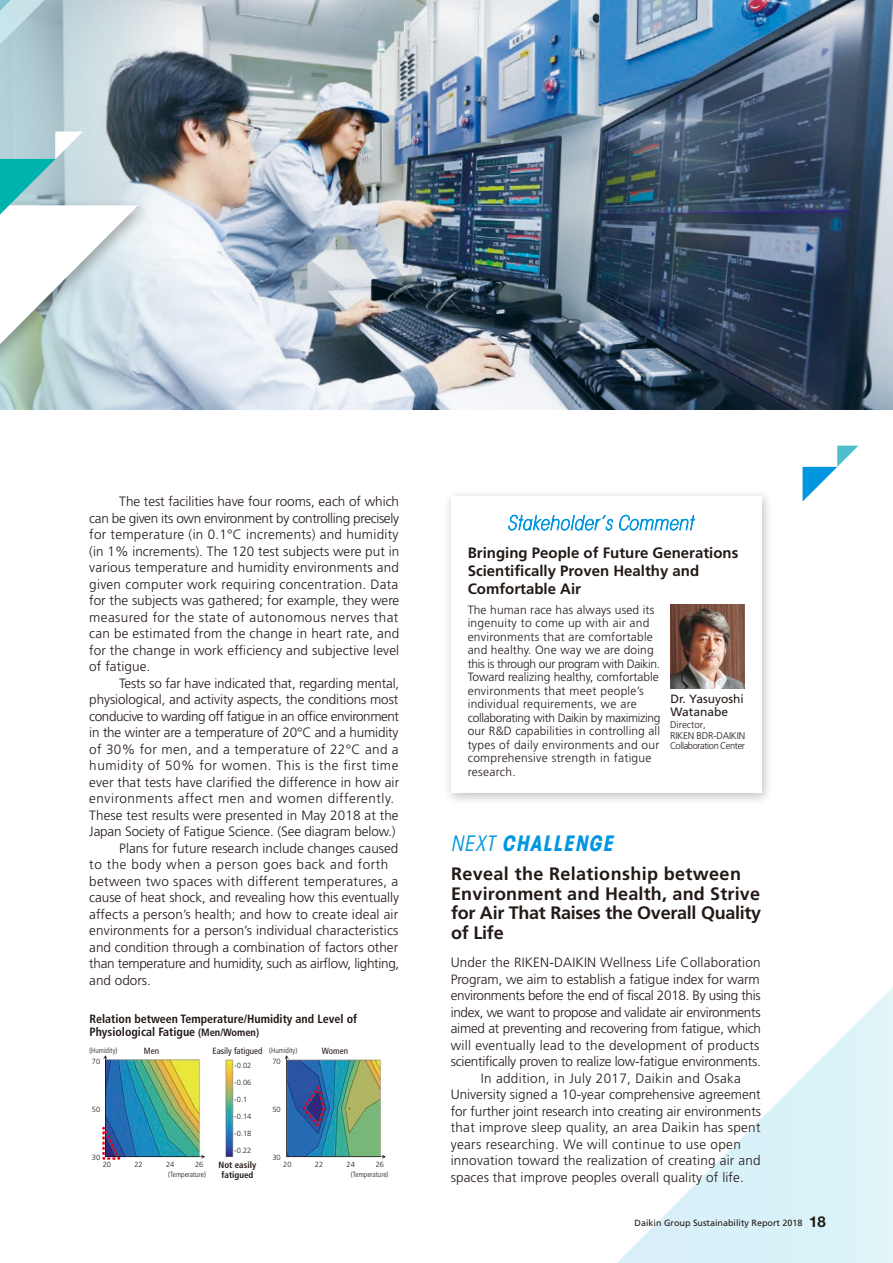
<style>
.page{position:relative;width:893px;height:1263px;background:#fff}
.page>*{position:absolute;margin:0;border:0;box-sizing:border-box;transform-origin:0 0}
.t1{font:italic 700 condensed 21px "ITC Avant Garde Std";letter-spacing:.05em;color:#0097e0}
.t2{font:700 18px/19.5px "Frutiger LT Std";letter-spacing:.01em;color:#231916}
.t3{font:700 15px/18px "Frutiger LT Std";color:#231916}
.t4{font:300 13.5px/16.5px "Frutiger LT Std";color:#231916;text-align:justify}
.t5{font:300 13.5px "Frutiger LT Std";letter-spacing:.025em;color:#231916}
.t6{font:300 13.5px "Frutiger LT Std";letter-spacing:.04em;color:#231916}
.t7{font:300 13.5px "Frutiger LT Std";letter-spacing:-.025em;color:#231916}
.t8{font:300 13.5px "Frutiger LT Std";letter-spacing:.02em;color:#231916}
.t9{font:300 13.5px "Frutiger LT Std";letter-spacing:-.02em;color:#231916}
.t10{font:300 13.5px "Frutiger LT Std";letter-spacing:-.03em;color:#231916}
.t11{font:300 12px/13.5px "Frutiger LT Std";letter-spacing:.01em;color:#231916}
.t12{font:700 condensed 12px/13.5px "Frutiger LT Std";color:#231916}
.t13{font:12px/13.5px "Frutiger LT Std";color:#231916}
.t14{font:300 9.75px/10.5px "Frutiger LT Std";letter-spacing:-.02em;color:#231916}
.t15{font:9px "Frutiger LT Std";color:#231916}
.t16{font:condensed 9px "Frutiger LT Std";color:#231916}
.t17{font:700 condensed 9px/10.2px "Frutiger LT Std";color:#231916;text-align:center}
.t18{font:300 7.5px "Frutiger LT Std";color:#231916}
.t19{font:300 condensed 7.5px "Frutiger LT Std";color:#231916}
.s1{font-size:10.5px}
.s2{font-weight:400}
.s3{font-family:"Helvetica Neue LT Std";font-weight:700;font-size:15px}
</style>
<div class="page">
<img style="left:102px;top:1055px;width:103px;height:105px">
<img style="left:285px;top:1055px;width:101px;height:103px">
<img style="left:184px;top:0;width:709px;height:410px">
<svg style="left:178px;top:0;width:6px;height:410px"></svg>
<svg style="left:0;top:0;width:178px;height:410px;background:#a3b3ba"></svg>
<svg style="left:0;top:0;width:45px;height:45px;background:#b4d1d8"></svg>
<svg style="left:617px;top:987px;width:276px;height:276px"></svg>
<img style="left:670px;top:604px;width:74px;height:84px">
<img style="left:0;top:194px;width:158px;height:216px">
<svg style="left:0;top:132px;width:138px;height:212px"></svg>
<svg style="left:803px;top:446px;width:55px;height:55px"></svg>
<img style="left:225px;top:1059px;width:9px;height:98px">
<svg style="left:508px;top:514px;width:105px;height:17px"></svg>
<svg style="left:619px;top:514px;width:77px;height:17px"></svg>
<p class="t4" style="left:89px;top:494px;width:312px;text-indent:30px">The test facilities have four rooms, each of which can be given its own environment by controlling precisely for temperature (in 0.1°C increments) and humidity (in 1% increments). The 120 test subjects were put in various temperature and humidity environments and given computer work requiring concentration. Data for the subjects was gathered; for example, they were measured for the state of autonomous nerves that can be estimated from the change in heart rate, and for the change in work efficiency and subjective level of fatigue.</p>
<p class="t4" style="left:119px;top:675px;width:282px">Tests so far have indicated that, regarding mental,</p>
<p class="t4" style="left:89px;top:692px;width:311px">physiological, and activity aspects, the conditions most</p>
<p class="t10" style="left:89px;top:709px;width:311px">conducive to warding off fatigue in an office environment</p>
<p class="t4" style="left:89px;top:725px;width:311px">in the winter are a temperature of 20°C and a humidity</p>
<p class="t5" style="left:89px;top:742px;width:311px">of 30% for men, and a temperature of 22°C and a</p>
<p class="t6" style="left:89px;top:758px;width:311px">humidity of 50% for women. This is the first time</p>
<p class="t4" style="left:89px;top:774px;width:311px">ever that tests have clarified the difference in how air</p>
<p class="t6" style="left:89px;top:791px;width:306px">environments affect men and women differently.</p>
<p class="t4" style="left:89px;top:807px;width:311px">These test results were presented in May 2018 at the</p>
<p class="t4" style="left:89px;top:824px;width:308px">Japan Society of Fatigue Science. (See diagram below.)</p>
<p class="t4" style="left:119px;top:840px;width:281px">Plans for future research include changes caused</p>
<p class="t6" style="left:89px;top:857px;width:301px">to the body when a person goes back and forth</p>
<p class="t5" style="left:89px;top:874px;width:310px">between two spaces with different temperatures, a</p>
<p class="t4" style="left:89px;top:890px;width:311px">cause of heat shock, and revealing how this eventually</p>
<p class="t4" style="left:89px;top:906px;width:310px">affects a person’s health; and how to create ideal air</p>
<p class="t4" style="left:89px;top:923px;width:311px">environments for a person’s individual characteristics</p>
<p class="t4" style="left:89px;top:939px;width:310px">and condition through a combination of factors other</p>
<p class="t9" style="left:89px;top:956px;width:312px">than temperature and humidity, such as airflow, lighting,</p>
<p class="t4" style="left:89px;top:972px;width:63px">and odors.</p>
<p class="t12" style="left:89px;top:1011px;width:269px">Relation between Temperature/Humidity and Level of<br>Physiological Fatigue <span class="s1">(Men/Women)</span></p>
<p class="t16" style="left:144px;top:1046px;width:17px">Men</p>
<p class="t18" style="left:234px;top:1061px;width:19px">-0.02</p>
<p class="t18" style="left:234px;top:1078px;width:19px">-0.06</p>
<p class="t18" style="left:234px;top:1095px;width:14px">-0.1</p>
<p class="t18" style="left:234px;top:1112px;width:19px">-0.14</p>
<p class="t18" style="left:234px;top:1129px;width:19px">-0.18</p>
<p class="t18" style="left:234px;top:1146px;width:19px">-0.22</p>
<p class="t17" style="left:219px;top:1160px;width:39px">Not easily fatigued</p>
<p class="t19" style="left:89px;top:1046px;width:30px">(Humidity)</p>
<p class="t19" style="left:269px;top:1046px;width:30px">(Humidity)</p>
<p class="t16" style="left:213px;top:1046px;width:51px">Easily fatigued</p>
<p class="t16" style="left:322px;top:1046px;width:28px">Women</p>
<p class="t18" style="left:92px;top:1057px;width:10px">70</p>
<p class="t18" style="left:272px;top:1057px;width:10px">70</p>
<p class="t18" style="left:92px;top:1105px;width:10px">50</p>
<p class="t18" style="left:272px;top:1105px;width:10px">50</p>
<p class="t18" style="left:92px;top:1153px;width:10px">30</p>
<p class="t18" style="left:272px;top:1153px;width:10px">30</p>
<p class="t18" style="left:103px;top:1160px;width:10px">20</p>
<p class="t18" style="left:134px;top:1160px;width:10px">22</p>
<p class="t18" style="left:166px;top:1160px;width:10px">24</p>
<p class="t18" style="left:195px;top:1160px;width:10px">26</p>
<p class="t18" style="left:283px;top:1160px;width:10px">20</p>
<p class="t18" style="left:315px;top:1160px;width:10px">22</p>
<p class="t18" style="left:347px;top:1160px;width:10px">24</p>
<p class="t18" style="left:376px;top:1160px;width:10px">26</p>
<p class="t19" style="left:168px;top:1170px;width:39px">(Temperature)</p>
<p class="t19" style="left:351px;top:1170px;width:39px">(Temperature)</p>
<p class="t3" style="left:468px;top:543px;width:272px">Bringing People of Future Generations<br>Scientifically Proven Healthy and<br>Comfortable Air</p>
<p class="t11" style="left:468px;top:603px;width:194px">The human race has always used its ingenuity to come up with air and environments that are comfortable and healthy. One way we are doing this is through our program with Daikin.<br>Toward realizing healthy, comfortable environments that meet people’s individual requirements, we are collaborating with Daikin by maximizing our R&amp;D capabilities in controlling all types of daily environments and our comprehensive strength in fatigue research.</p>
<p class="t13" style="left:670px;top:692px;width:75px">Dr. Yasuyoshi<br>Watanabe</p>
<p class="t14" style="left:670px;top:720px;width:77px">Director,<br>RIKEN BDR-DAIKIN<br>Collaboration Center</p>
<h1 class="t1" style="left:451px;top:829px;width:164px"><span class="s2">NEXT</span> CHALLENGE</h1>
<h2 class="t2" style="left:451px;top:864px;width:312px">Reveal the Relationship between<br>Environment and Health, and Strive for Air That Raises the Overall Quality of Life</h2>
<p class="t4" style="left:451px;top:955px;width:311px">Under the RIKEN-DAIKIN Wellness Life Collaboration</p>
<p class="t4" style="left:451px;top:971px;width:311px">Program, we aim to establish a fatigue index for warm</p>
<p class="t7" style="left:451px;top:988px;width:311px">environments before the end of fiscal 2018. By using this</p>
<p class="t7" style="left:451px;top:1004px;width:311px">index, we want to propose and validate air environments</p>
<p class="t4" style="left:451px;top:1021px;width:312px">aimed at preventing and recovering from fatigue, which</p>
<p class="t8" style="left:451px;top:1037px;width:310px">will eventually lead to the development of products</p>
<p class="t4" style="left:451px;top:1054px;width:312px">scientifically proven to realize low-fatigue environments.</p>
<p class="t5" style="left:481px;top:1070px;width:262px">In addition, in July 2017, Daikin and Osaka</p>
<p class="t4" style="left:451px;top:1087px;width:312px">University signed a 10-year comprehensive agreement</p>
<p class="t4" style="left:451px;top:1103px;width:312px">for further joint research into creating air environments</p>
<p class="t8" style="left:451px;top:1120px;width:311px">that improve sleep quality, an area Daikin has spent</p>
<p class="t5" style="left:451px;top:1136px;width:292px">years researching. We will continue to use open</p>
<p class="t4" style="left:451px;top:1152px;width:311px">innovation toward the realization of creating air and</p>
<p class="t4" style="left:451px;top:1169px;width:295px">spaces that improve peoples overall quality of life.</p>
<p class="t15" style="left:634px;top:1218px;width:193px">Daikin Group Sustainability Report 2018 <span class="s3">18</span></p>
</div>
